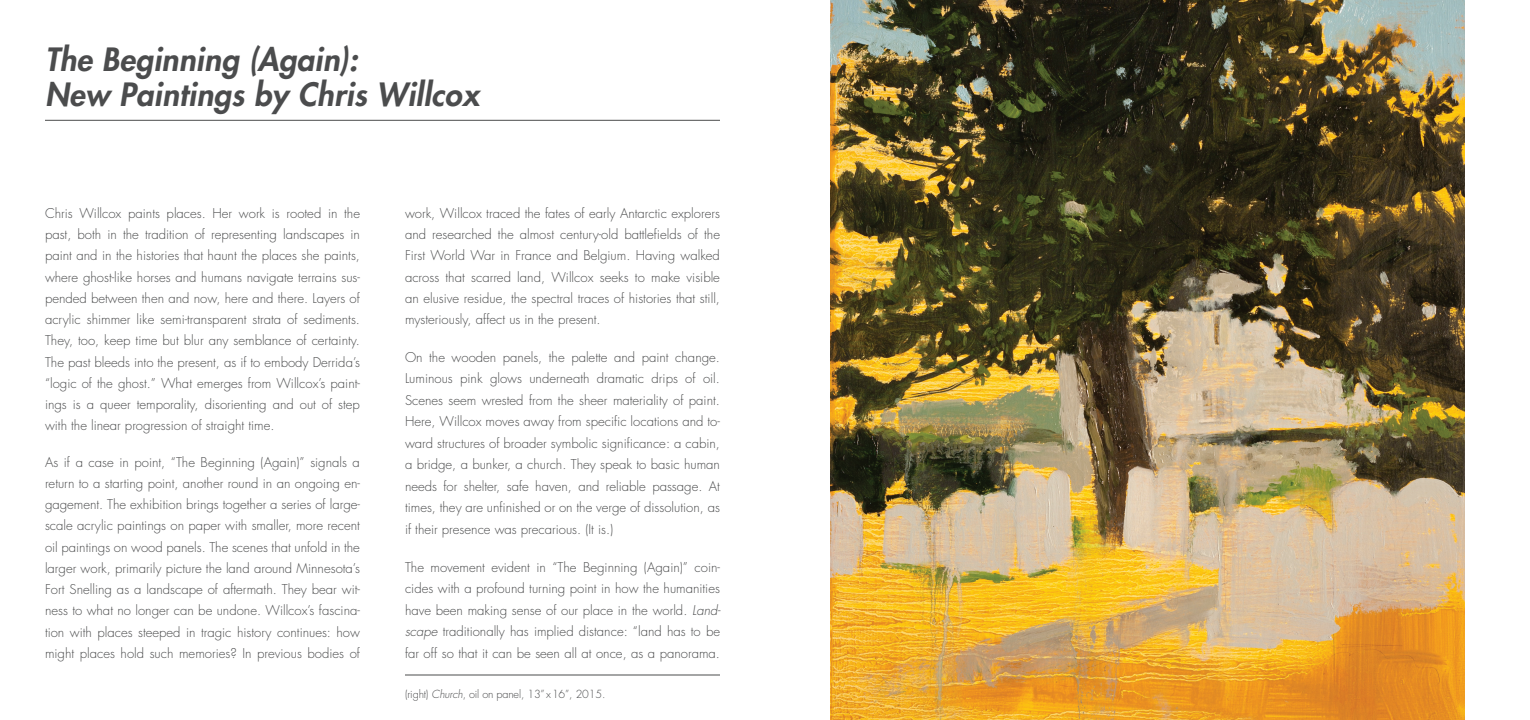
<style>
.page{position:relative;width:1530px;height:720px;background:#fff}
.page>*{position:absolute;margin:0;border:0;box-sizing:border-box;transform-origin:0 0}
.t1{font:italic 800 31.25px/35px "Futura Std";letter-spacing:.01em;color:#4b4c4d}
.t2{font:300 13.12px/21.2px "Futura Std";color:#4b4c4d;text-align:justify}
.t3{font:300 10.88px "Futura Std";letter-spacing:-.015em;color:#4b4c4d}
.s1{font-style:italic}
</style>
<div class="page">
<hr style="left:45px;top:120px;width:675px;height:1px;background:#4b4c4d">
<img style="left:831px;top:0;width:633px;height:720px">
<hr style="left:405px;top:675px;width:315px;height:1px;background:#4b4c4d">
<h1 class="t1" style="left:45px;top:42px;width:436px">The Beginning (Again):<br>New Paintings by Chris Willcox</h1>
<p class="t2" style="left:45px;top:203px;width:317px">Chris Willcox paints places. Her work is rooted in the past, both in the tradition of representing landscapes in paint and in the histories that haunt the places she paints, where ghost-like horses and humans navigate terrains sus&shy;pended between then and now, here and there. Layers of acrylic shimmer like semi-transparent strata of sediments.<br>They, too, keep time but blur any semblance of certainty.<br>The past bleeds into the present, as if to embody Derrida’s “logic of the ghost.” What emerges from Willcox’s paint&shy;ings is a queer temporality, disorienting and out of step with the linear progression of straight time.</p>
<p class="t2" style="left:45px;top:452px;width:317px">As if a case in point, “The Beginning (Again)” signals a return to a starting point, another round in an ongoing en&shy;gagement. The exhibition brings together a series of large&shy;scale acrylic paintings on paper with smaller, more recent oil paintings on wood panels. The scenes that unfold in the larger work, primarily picture the land around Minnesota’s Fort Snelling as a landscape of aftermath. They bear wit&shy;ness to what no longer can be undone. Willcox’s fascina&shy;tion with places steeped in tragic history continues: how might places hold such memories? In previous bodies of</p>
<p class="t2" style="left:405px;top:203px;width:317px">work, Willcox traced the fates of early Antarctic explorers and researched the almost century-old battlefields of the First World War in France and Belgium. Having walked across that scarred land, Willcox seeks to make visible an elusive residue, the spectral traces of histories that still, mysteriously, affect us in the present.</p>
<p class="t2" style="left:405px;top:347px;width:317px">On the wooden panels, the palette and paint change.<br>Luminous pink glows underneath dramatic drips of oil.<br>Scenes seem wrested from the sheer materiality of paint.<br>Here, Willcox moves away from specific locations and to&shy;ward structures of broader symbolic significance: a cabin, a bridge, a bunker, a church. They speak to basic human needs for shelter, safe haven, and reliable passage. At times, they are unfinished or on the verge of dissolution, as if their presence was precarious. (It is.)</p>
<p class="t2" style="left:405px;top:556px;width:317px">The movement evident in “The Beginning (Again)” coin&shy;cides with a profound turning point in how the humanities have been making sense of our place in the world. <span class="s1">Land&shy;scape</span> traditionally has implied distance: “land has to be far off so that it can be seen all at once, as a panorama.</p>
<p class="t3" style="left:405px;top:687px;width:202px">(right) <span class="s1">Church</span>, oil on panel, 13”x16”, 2015.</p>
</div>
